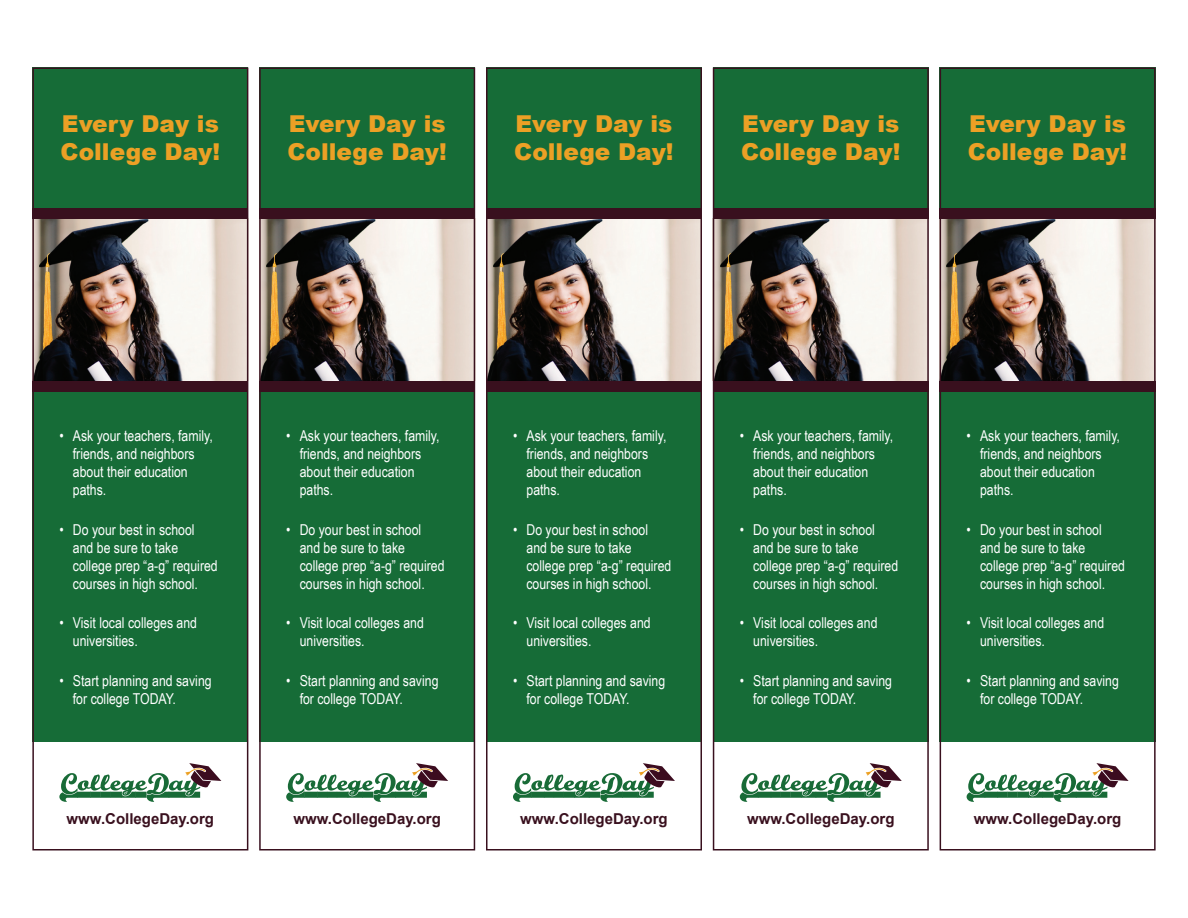
<style>
.page{position:relative;width:1188px;height:918px;background:#fff}
.page>*{position:absolute;margin:0;border:0;box-sizing:border-box;transform-origin:0 0}
.t1{font:900 23.25px/27.9px "Arial";color:#eca025}
.t2{font:15px/18px "Arial Narrow";color:#fff}
.t3{font:700 15px "Arial";color:#39101e}
</style>
<div class="page">
<div style="left:32px;top:68px;width:216px;height:674px;background:#166c37"></div>
<img style="left:35px;top:219px;width:210px;height:162px">
<div style="left:32px;top:381px;width:216px;height:11px;background:#39101e"></div>
<div style="left:32px;top:208px;width:216px;height:11px;background:#39101e"></div>
<svg style="left:59px;top:763px;width:162px;height:39px"></svg>
<div style="left:486px;top:68px;width:216px;height:674px;background:#166c37"></div>
<img style="left:489px;top:219px;width:210px;height:162px">
<div style="left:486px;top:381px;width:216px;height:11px;background:#39101e"></div>
<div style="left:486px;top:208px;width:216px;height:11px;background:#39101e"></div>
<svg style="left:513px;top:763px;width:162px;height:39px"></svg>
<div style="left:713px;top:68px;width:216px;height:674px;background:#166c37"></div>
<img style="left:716px;top:219px;width:210px;height:162px">
<div style="left:713px;top:381px;width:216px;height:11px;background:#39101e"></div>
<div style="left:713px;top:208px;width:216px;height:11px;background:#39101e"></div>
<svg style="left:740px;top:763px;width:162px;height:39px"></svg>
<div style="left:259px;top:68px;width:216px;height:674px;background:#166c37"></div>
<img style="left:262px;top:219px;width:210px;height:162px">
<div style="left:259px;top:381px;width:216px;height:11px;background:#39101e"></div>
<div style="left:259px;top:208px;width:216px;height:11px;background:#39101e"></div>
<svg style="left:286px;top:763px;width:162px;height:39px"></svg>
<div style="left:940px;top:68px;width:216px;height:674px;background:#166c37"></div>
<img style="left:943px;top:219px;width:210px;height:162px">
<div style="left:940px;top:381px;width:216px;height:11px;background:#39101e"></div>
<div style="left:940px;top:208px;width:216px;height:11px;background:#39101e"></div>
<svg style="left:967px;top:763px;width:162px;height:39px"></svg>
<div style="left:32px;top:68px;width:216px;height:782px;border:2px solid #39101e"></div>
<div style="left:259px;top:68px;width:216px;height:782px;border:2px solid #39101e"></div>
<div style="left:486px;top:68px;width:216px;height:782px;border:2px solid #39101e"></div>
<div style="left:713px;top:68px;width:216px;height:782px;border:2px solid #39101e"></div>
<div style="left:940px;top:68px;width:216px;height:782px;border:2px solid #39101e"></div>
<h1 class="t1" style="left:61px;top:109px;width:161px">Every Day is<br>College Day!</h1>
<h1 class="t1" style="left:287px;top:109px;width:161px">Every Day is<br>College Day!</h1>
<h1 class="t1" style="left:514px;top:109px;width:161px">Every Day is<br>College Day!</h1>
<h1 class="t1" style="left:741px;top:109px;width:161px">Every Day is<br>College Day!</h1>
<h1 class="t1" style="left:968px;top:109px;width:161px">Every Day is<br>College Day!</h1>
<p class="t2" style="left:73px;top:426px;width:141px;text-indent:-14px">• Ask your teachers, family, friends, and neighbors about their education paths.</p>
<p class="t2" style="left:73px;top:520px;width:146px;text-indent:-14px">• Do your best in school and be sure to take college prep “a-g” required courses in high school.</p>
<p class="t2" style="left:73px;top:613px;width:126px;text-indent:-14px">• Visit local colleges and universities.</p>
<p class="t2" style="left:73px;top:671px;width:140px;text-indent:-14px">• Start planning and saving for college TODAY.</p>
<p class="t3" style="left:67px;top:808px;width:149px">www.CollegeDay.org</p>
<p class="t2" style="left:300px;top:426px;width:141px;text-indent:-14px">• Ask your teachers, family, friends, and neighbors about their education paths.</p>
<p class="t2" style="left:300px;top:520px;width:146px;text-indent:-14px">• Do your best in school and be sure to take college prep “a-g” required courses in high school.</p>
<p class="t2" style="left:300px;top:613px;width:126px;text-indent:-14px">• Visit local colleges and universities.</p>
<p class="t2" style="left:300px;top:671px;width:140px;text-indent:-14px">• Start planning and saving for college TODAY.</p>
<p class="t3" style="left:293px;top:808px;width:149px">www.CollegeDay.org</p>
<p class="t2" style="left:526px;top:426px;width:141px;text-indent:-14px">• Ask your teachers, family, friends, and neighbors about their education paths.</p>
<p class="t2" style="left:526px;top:520px;width:146px;text-indent:-14px">• Do your best in school and be sure to take college prep “a-g” required courses in high school.</p>
<p class="t2" style="left:526px;top:613px;width:126px;text-indent:-14px">• Visit local colleges and universities.</p>
<p class="t2" style="left:526px;top:671px;width:140px;text-indent:-14px">• Start planning and saving for college TODAY.</p>
<p class="t3" style="left:520px;top:808px;width:149px">www.CollegeDay.org</p>
<p class="t2" style="left:753px;top:426px;width:141px;text-indent:-14px">• Ask your teachers, family, friends, and neighbors about their education paths.</p>
<p class="t2" style="left:753px;top:520px;width:146px;text-indent:-14px">• Do your best in school and be sure to take college prep “a-g” required courses in high school.</p>
<p class="t2" style="left:753px;top:613px;width:126px;text-indent:-14px">• Visit local colleges and universities.</p>
<p class="t2" style="left:753px;top:671px;width:140px;text-indent:-14px">• Start planning and saving for college TODAY.</p>
<p class="t3" style="left:747px;top:808px;width:149px">www.CollegeDay.org</p>
<p class="t2" style="left:980px;top:426px;width:141px;text-indent:-14px">• Ask your teachers, family, friends, and neighbors about their education paths.</p>
<p class="t2" style="left:980px;top:520px;width:146px;text-indent:-14px">• Do your best in school and be sure to take college prep “a-g” required courses in high school.</p>
<p class="t2" style="left:980px;top:613px;width:126px;text-indent:-14px">• Visit local colleges and universities.</p>
<p class="t2" style="left:980px;top:671px;width:140px;text-indent:-14px">• Start planning and saving for college TODAY.</p>
<p class="t3" style="left:974px;top:808px;width:149px">www.CollegeDay.org</p>
</div>
